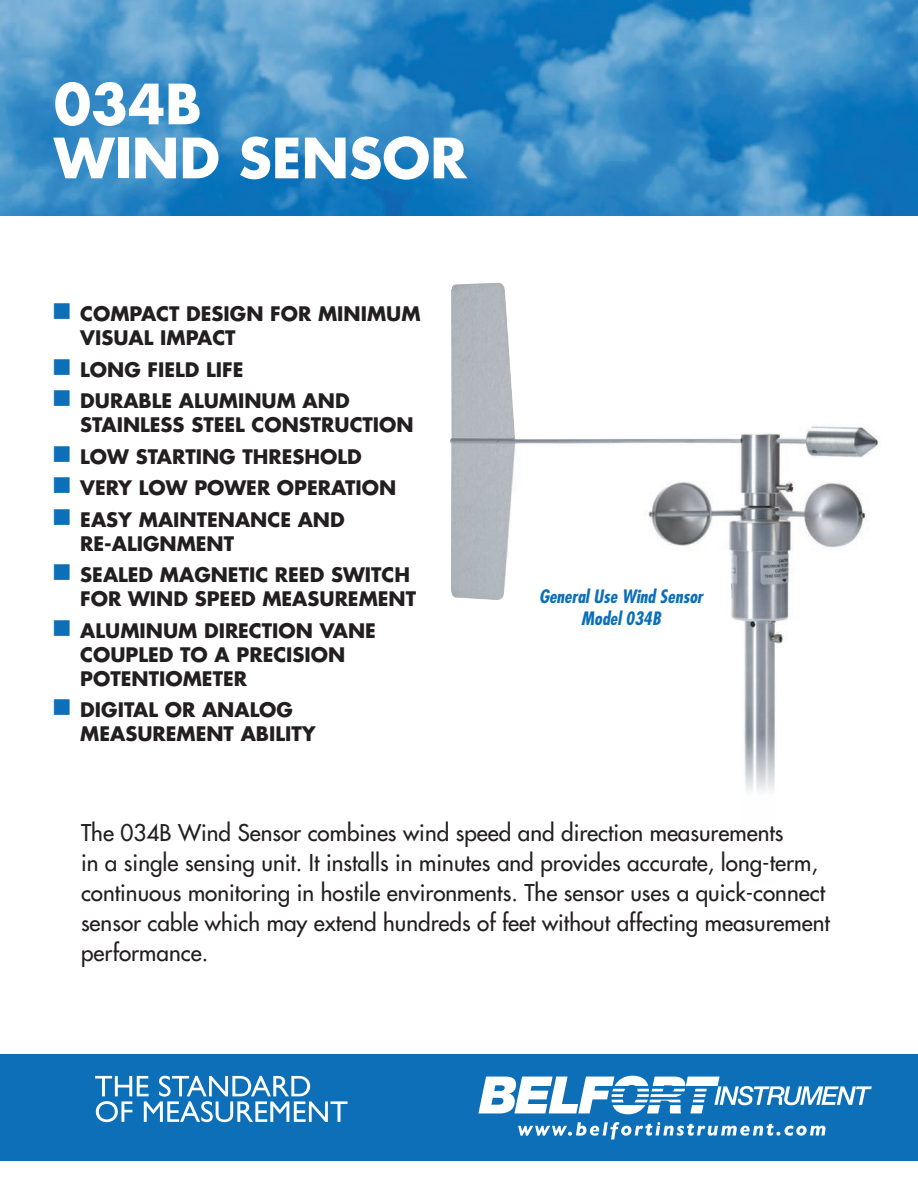
<style>
.page{position:relative;width:918px;height:1188px;background:#fff}
.page>*{position:absolute;margin:0;border:0;box-sizing:border-box;transform-origin:0 0}
.t1{font:700 54px/54px "Futura";color:#fff}
.t2{font:22.5px/30px "Futura";color:#231f20}
.t3{font:700 19.5px/24px "Futura";color:#231f20}
.t4{font:italic 700 condensed 18px/21.6px "Futura";color:#0c6fb8;text-align:center}
.s1{color:#0c6fb8}
</style>
<div class="page">
<img style="left:0;top:0;width:918px;height:216px">
<div style="left:0;top:1054px;width:918px;height:107px;background:#0c6fb8"></div>
<svg style="left:95px;top:1076px;width:253px;height:46px"></svg>
<svg style="left:478px;top:1076px;width:394px;height:38px"></svg>
<svg style="left:518px;top:1122px;width:308px;height:17px"></svg>
<img style="left:450px;top:283px;width:430px;height:508px">
<h1 class="t1" style="left:54px;top:76px;width:414px">034B<br>WIND SENSOR</h1>
<p class="t3" style="left:80px;top:301px;width:342px;text-indent:-28px"><span class="s1">■</span> COMPACT DESIGN FOR MINIMUM<br>VISUAL IMPACT</p>
<p class="t3" style="left:52px;top:357px;width:193px"><span class="s1">■</span> LONG FIELD LIFE</p>
<p class="t3" style="left:52px;top:388px;width:299px"><span class="s1">■</span> DURABLE ALUMINUM AND<br>S</p>
<p class="t3" style="left:92px;top:412px;width:323px">TAINLESS STEEL CONSTRUCTION</p>
<p class="t3" style="left:52px;top:444px;width:311px"><span class="s1">■</span> LOW STARTING THRESHOLD</p>
<p class="t3" style="left:52px;top:475px;width:346px"><span class="s1">■</span> VERY LOW POWER OPERATION</p>
<p class="t3" style="left:80px;top:507px;width:266px;text-indent:-28px"><span class="s1">■</span> EASY MAINTENANCE AND<br>RE-ALIGNMENT</p>
<p class="t3" style="left:80px;top:562px;width:337px;text-indent:-28px"><span class="s1">■</span> SEALED MAGNETIC REED SWITCH<br>FOR WIND SPEED MEASUREMENT</p>
<p class="t3" style="left:52px;top:618px;width:326px"><span class="s1">■</span> ALUMINUM DIRECTION VANE<br>C</p>
<p class="t3" style="left:80px;top:642px;width:267px;text-indent:13px">OUPLED TO A PRECISION<br>POTENTIOMETER</p>
<p class="t3" style="left:80px;top:697px;width:237px;text-indent:-28px"><span class="s1">■</span> DIGITAL OR ANALOG<br>MEASUREMENT ABILITY</p>
<p class="t4" style="left:539px;top:586px;width:165px">General Use Wind Sensor<br>Model 034B</p>
<p class="t2" style="left:81px;top:818px;width:751px">The 034B Wind Sensor combines wind speed and direction measurements<br>in a single sensing unit. It installs in minutes and provides accurate, long-term, continuous monitoring in hostile environments. The sensor uses a quick-connect sensor cable which may extend hundreds of feet without affecting measurement performance.</p>
</div>
